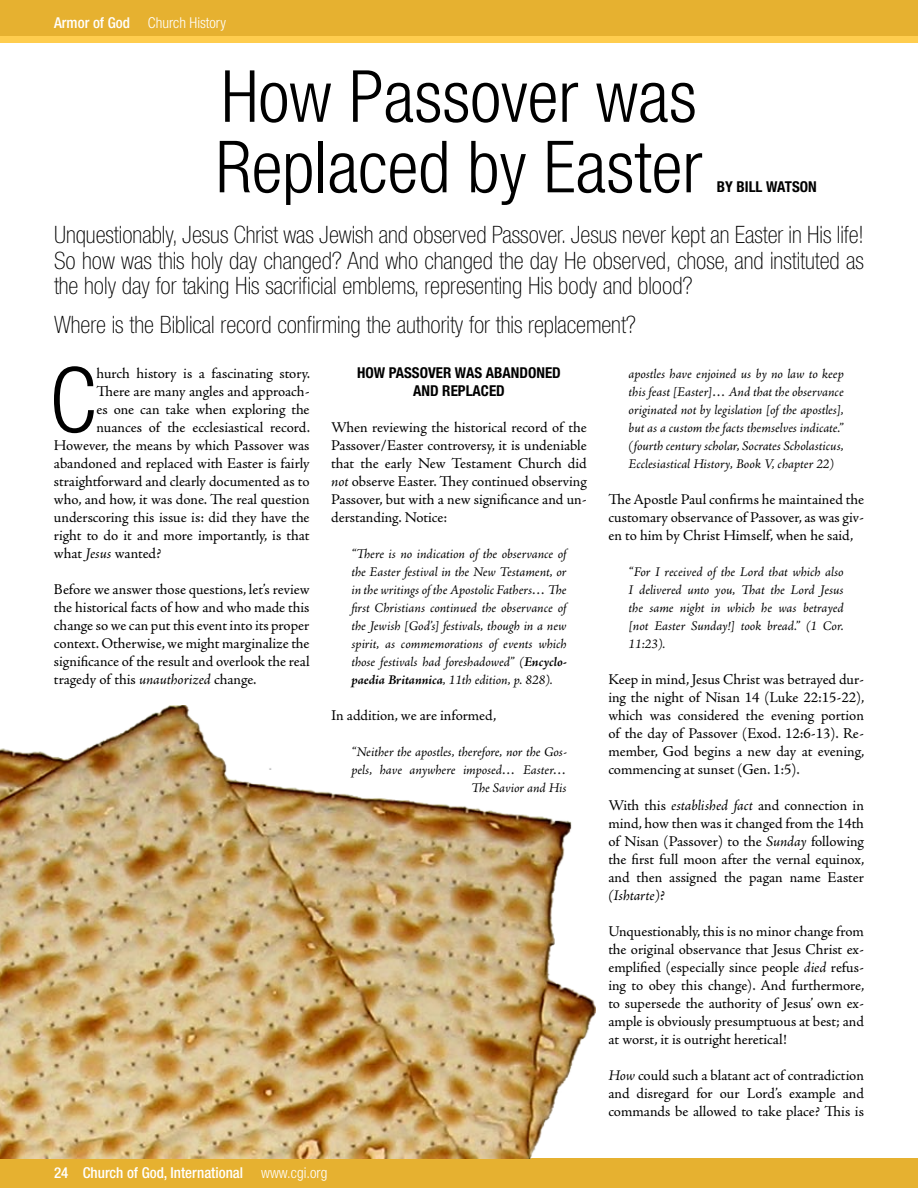
<style>
.page{position:relative;width:918px;height:1188px;background:#fff}
.page>*{position:absolute;margin:0;border:0;box-sizing:border-box;transform-origin:0 0}
.t1{font:300 condensed 90.6px "Helvetica Neue";color:#000}
.t2{font:300 condensed 72px/70.5px "Helvetica Neue";color:#000}
.t3{font:100 condensed 24px/25.5px "Helvetica Neue";color:#000;text-align:justify}
.t4{font:15px/18px "Adobe Jenson Pro";letter-spacing:-.005em;color:#000;text-align:justify}
.t5{font:700 condensed 15px "Helvetica Neue";color:#000}
.t6{font:500 condensed 15px "Helvetica Neue";color:#fff}
.t7{font:300 condensed 15px "Helvetica Neue";color:#fff}
.t8{font:italic 13.5px/18px "Adobe Jenson Pro";letter-spacing:-.005em;color:#000;text-align:justify}
.s1{font-weight:500}
.s2{font-style:italic}
.s3{font-weight:700}
.s4{font-weight:300}
</style>
<div class="page">
<div style="left:0;top:0;width:918px;height:41px;background:#e6b130"></div>
<div style="left:0;top:36px;width:918px;height:7px;background:#ffcd4e"></div>
<div style="left:0;top:1159px;width:918px;height:29px;background:#e6b130"></div>
<img style="left:0;top:706px;width:595px;height:453px">
<p class="t7" style="left:54px;top:14px;width:173px"><span class="s1">Armor of God</span> Church History</p>
<h2 class="t2" style="left:216px;top:61px;width:488px">How Passover was<br>Replaced by Easter</h2>
<p class="t3" style="left:54px;top:222px;width:811px">Unquestionably, Jesus Christ was Jewish and observed Passover. Jesus never kept an Easter in His life!<br>So how was this holy day changed? And who changed the day He observed, chose, and instituted as the holy day for taking His sacrificial emblems, representing His body and blood?</p>
<h3 class="t3" style="left:54px;top:312px;width:584px">Where is the Biblical record confirming the authority for this replacement?</h3>
<p class="t5" style="left:717px;top:178px;width:28px">by BILL</p>
<p class="t5" style="left:766px;top:178px;width:35px">WATSON</p>
<h1 class="t1" style="left:49px;top:348px;width:49px">C</h1>
<p class="t4" style="left:97px;top:365px;width:215px">hurch history is a fascinating story.</p>
<p class="t4" style="left:97px;top:383px;width:215px">There are many angles and approach-</p>
<p class="t4" style="left:97px;top:401px;width:215px">es one can take when exploring the</p>
<p class="t4" style="left:97px;top:419px;width:215px">nuances of the ecclesiastical record.</p>
<p class="t4" style="left:54px;top:437px;width:257px">However, the means by which Passover was</p>
<p class="t4" style="left:54px;top:455px;width:257px">abandoned and replaced with Easter is fairly</p>
<p class="t4" style="left:54px;top:473px;width:257px">straightforward and clearly documented as to</p>
<p class="t4" style="left:54px;top:491px;width:257px">who, and how, it was done. The real question</p>
<p class="t4" style="left:54px;top:509px;width:257px">underscoring this issue is: did they have the</p>
<p class="t4" style="left:54px;top:527px;width:257px">right to do it and more importantly, is that</p>
<p class="t4" style="left:54px;top:545px;width:109px">what <span class="s2">Jesus</span> wanted?</p>
<p class="t4" style="left:54px;top:581px;width:257px">Before we answer those questions, let’s review the historical facts of how and who made this change so we can put this event into its proper context. Otherwise, we might marginalize the significance of the result and overlook the real tragedy of this <span class="s2">unauthorized</span> change.</p>
<p class="t5" style="left:357px;top:364px;width:56px">HOW PASSOVER</p>
<p class="t5" style="left:455px;top:364px;width:65px">WAS ABANDONED</p>
<p class="t5" style="left:413px;top:382px;width:38px">AND REPL</p>
<p class="t5" style="left:473px;top:382px;width:17px">ACED</p>
<p class="t4" style="left:331px;top:419px;width:257px">When reviewing the historical record of the Passover/Easter controversy, it is undeniable that the early New Testament Church did <span class="s2">not</span> observe Easter. They continued observing Passover, but with a new significance and un&shy;derstanding. Notice:</p>
<p class="t8" style="left:351px;top:546px;width:217px">“There is no indication of the observance of the Easter festival in the New Testament, or in the writings of the Apostolic Fathers… The first Christians continued the observance of the Jewish [God’s] festivals, though in a new spirit, as commemorations of events which those festivals had foreshadowed” (<span class="s3">Encyclo&shy;paedia Britannica</span>, 11th edition, p. 828).</p>
<p class="t4" style="left:331px;top:707px;width:167px">In addition, we are informed,</p>
<p class="t8" style="left:351px;top:744px;width:217px;text-align:right">“Neither the apostles, therefore, nor the Gos&shy;pels, have anywhere imposed… Easter…<br>The Savior and His</p>
<p class="t6" style="left:54px;top:1164px;width:275px">24 Church of God, International <span class="s4">www.cgi.org</span></p>
<p class="t8" style="left:629px;top:366px;width:217px">apostles have enjoined us by no law to keep this feast [Easter]… And that the observance originated not by legislation [of the apostles], but as a custom the facts themselves indicate.” (fourth century scholar, Socrates Scholasticus, Ecclesiastical History, Book V, chapter 22)</p>
<p class="t4" style="left:608px;top:491px;width:257px">The Apostle Paul confirms he maintained the customary observance of Passover, as was giv&shy;en to him by Christ Himself, when he said,</p>
<p class="t8" style="left:629px;top:564px;width:217px">“For I received of the Lord that which also I delivered unto you, That the Lord Jesus the same night in which he was betrayed [not Easter Sunday!] took bread.” (1 Cor.<br>11:23).</p>
<p class="t4" style="left:608px;top:671px;width:258px">Keep in mind, Jesus Christ was betrayed dur&shy;ing the night of Nisan 14 (Luke 22:15-22), which was considered the evening portion of the day of Passover (Exod. 12:6-13). Re&shy;member, God begins a new day at evening, commencing at sunset (Gen. 1:5).</p>
<p class="t4" style="left:608px;top:797px;width:258px">With this <span class="s2">established fact</span> and connection in mind, how then was it changed from the 14th of Nisan (Passover) to the <span class="s2">Sunday</span> following the first full moon after the vernal equinox, and then assigned the pagan name Easter <span class="s2">(Ishtarte)</span>?</p>
<p class="t4" style="left:608px;top:923px;width:258px">Unquestionably, this is no minor change from the original observance that Jesus Christ ex&shy;emplified (especially since people <span class="s2">died</span> refus&shy;ing to obey this change). And furthermore, to supersede the authority of Jesus’ own ex&shy;ample is obviously presumptuous at best; and at worst, it is outright heretical!</p>
<p class="t4" style="left:608px;top:1067px;width:257px"><span class="s2">How</span> could such a blatant act of contradiction and disregard for our Lord’s example and commands be allowed to take place? This is</p>
</div>
